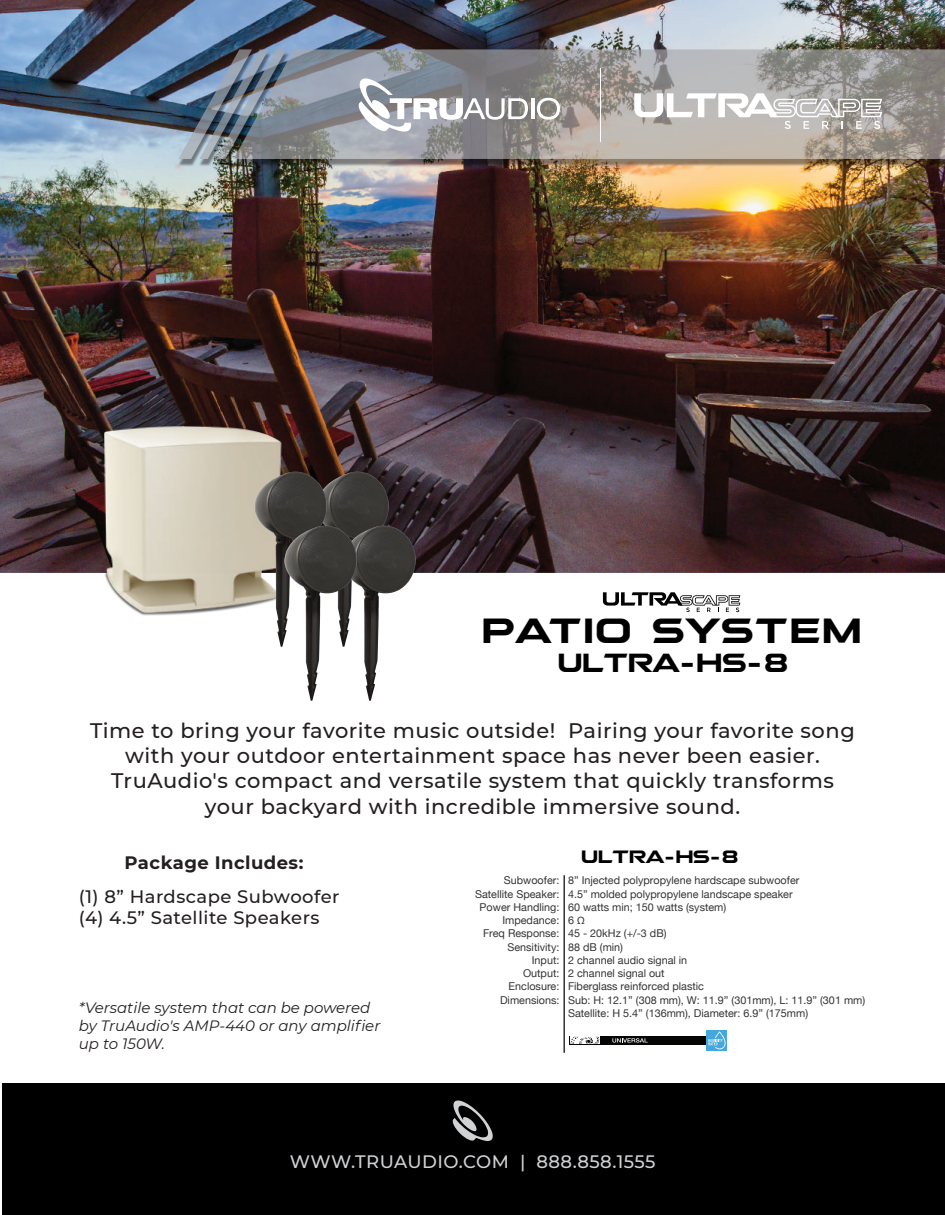
<style>
.page{position:relative;width:945px;height:1215px;background:#fff}
.page>*{position:absolute;margin:0;border:0;box-sizing:border-box;transform-origin:0 0}
.t1{font:700 39.6px "Qaranta";color:#000001}
.t2{font:700 29.7px "Qaranta";letter-spacing:-.05em;color:#000001}
.t3{font:500 21px/25.2px "Montserrat";letter-spacing:.025em;color:#231f20;text-align:center}
.t4{font:700 20.25px "Qaranta";letter-spacing:-.05em;color:#000001}
.t5{font:500 18px/21.6px "Montserrat";letter-spacing:.025em;color:#231f20}
.t6{font:500 18px "Montserrat";letter-spacing:.025em;color:#d1d2d4}
.t7{font:700 18px "Montserrat";letter-spacing:.025em;color:#231f20}
.t8{font:italic 15px/18px "Montserrat";color:#231f20}
.t9{font:10.8px/13.2px "Helvetica Neue";color:#343433}
.s1{font-family:"Myriad Pro"}
.s2{color:#323332}
</style>
<div class="page">
<img style="left:0;top:0;width:945px;height:573px">
<img style="left:84px;top:421px;width:217px;height:195px">
<img style="left:176px;top:51px;width:769px;height:117px">
<svg style="left:286px;top:49px;width:659px;height:110px;background:#9b9998"></svg>
<img style="left:178px;top:49px;width:108px;height:110px">
<hr style="left:531px;top:98px;width:3px;height:21px;background:#fff">
<svg style="left:537px;top:98px;width:23px;height:22px"></svg>
<svg style="left:357px;top:78px;width:171px;height:55px"></svg>
<svg style="left:634px;top:93px;width:248px;height:36px"></svg>
<hr style="left:600px;top:68px;width:1px;height:74px;background:#fff">
<svg style="left:603px;top:592px;width:137px;height:20px"></svg>
<div style="left:2px;top:1083px;width:943px;height:132px;background:#000001"></div>
<svg style="left:452px;top:1100px;width:41px;height:41px"></svg>
<div style="left:570px;top:1036px;width:142px;height:9px;background:#050504"></div>
<svg style="left:570px;top:1037px;width:30px;height:7px"></svg>
<svg style="left:612px;top:1038px;width:36px;height:5px"></svg>
<div style="left:706px;top:1030px;width:21px;height:21px;background:#44a8de"></div>
<svg style="left:708px;top:1031px;width:18px;height:18px"></svg>
<hr style="left:563px;top:875px;width:2px;height:178px;background:#323333">
<img style="left:335px;top:464px;width:62px;height:54px">
<img style="left:237px;top:464px;width:98px;height:152px">
<img style="left:366px;top:518px;width:58px;height:183px">
<img style="left:267px;top:518px;width:99px;height:183px">
<h1 class="t1" style="left:481px;top:607px;width:383px">PATIO SYSTEM</h1>
<h2 class="t2" style="left:557px;top:644px;width:234px">ULTRA-HS-8</h2>
<p class="t3" style="left:90px;top:717px;width:766px">Time to bring your favorite music outside! Pairing your favorite song with your outdoor entertainment space has never been easier.<br>TruAudio's compact and versatile system that quickly transforms your backyard with incredible immersive sound.</p>
<h3 class="t7" style="left:125px;top:850px;width:180px">Package Includes:</h3>
<h3 class="t5" style="left:79px;top:885px;width:262px">(1) 8” Hardscape Subwoofer (4) 4.5” Satellite Speakers</h3>
<h3 class="t8" style="left:79px;top:999px;width:303px">*Versatile system that can be powered by TruAudio's AMP-440 or any amplifier up to 150W.</h3>
<p class="t9" style="left:475px;top:875px;width:86px;text-align:right">Subwoofer:<br>Satellite Speaker:<br>Power Handling:<br>Impedance:<br>Freq Response:<br>Sensitivity:<br>Input:<br>Output:<br>Enclosure:<br>Dimensions:</p>
<h3 class="t4" style="left:581px;top:844px;width:160px">ULTRA-HS-8</h3>
<p class="t9" style="left:568px;top:875px;width:299px">8” Injected polypropylene hardscape subwoofer<br>4.5” molded polypropylene landscape speaker<br>60 watts min; 150 watts (system)<br>6 <span class="s1">Ω<br></span>45 - 20kHz (+/-3 dB)<br>88 dB (min)<br>2 channel audio signal in<br>2 channel signal out<br>Fiberglass reinforced plastic<br>Sub: <span class="s2">H: 12.1” (308 mm), W: 11.9” (301mm), L: 11.9” (301 mm)<br></span>Satellite: H 5.4” (136mm), Diameter: 6.9” (175mm)</p>
<h3 class="t6" style="left:290px;top:1149px;width:367px">WWW.TRUAUDIO.COM | 888.858.1555</h3>
</div>
